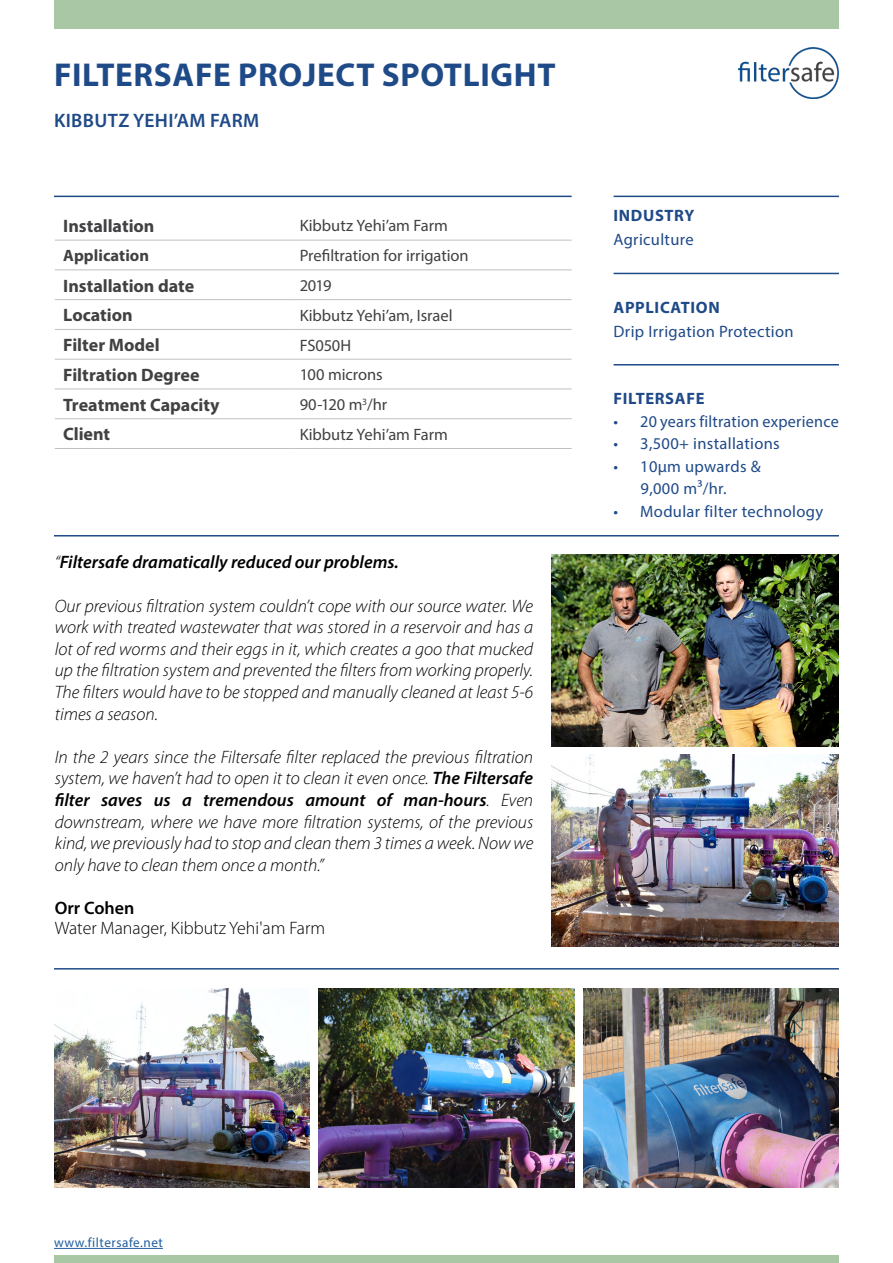
<style>
.page{position:relative;width:893px;height:1263px;background:#fff}
.page>*{position:absolute;margin:0;border:0;box-sizing:border-box;transform-origin:0 0}
.t1{font:700 33.15px "Myriad Pro";letter-spacing:.02em;color:#1f4a88}
.t2{font:600 19.5px "Myriad Pro";letter-spacing:.02em;color:#1f4a88}
.t3{font:italic 300 18px/21.6px "Myriad Pro";color:#000;text-align:justify}
.t4{font:700 18px "Myriad Pro";color:#414042}
.t5{font:italic 600 18px "Myriad Pro";color:#000}
.t6{font:300 18px "Myriad Pro";color:#000}
.t7{font:600 18px "Myriad Pro";color:#000}
.t8{font:16.5px/22.5px "Myriad Pro";letter-spacing:.02em;color:#1f4a88}
.t9{font:16.5px "Myriad Pro";letter-spacing:-.005em;color:#414042}
.t10{font:700 16.5px "Myriad Pro";letter-spacing:.04em;color:#1f4a88}
.t11{font:700 16.5px "Myriad Pro";color:#414042}
.t12{font:13.5px "Myriad Pro";letter-spacing:.04em;color:#215e9e}
.t13{font:9.6px "Myriad Pro";color:#414042}
.s1{font-weight:300}
.s2{font-weight:600}
</style>
<div class="page">
<hr style="left:55px;top:270px;width:236px;height:1px;background:#c1c0c0">
<hr style="left:291px;top:270px;width:281px;height:1px;background:#c1c0c0">
<hr style="left:55px;top:329px;width:236px;height:1px;background:#c1c0c0">
<hr style="left:291px;top:329px;width:281px;height:1px;background:#c1c0c0">
<hr style="left:55px;top:359px;width:236px;height:1px;background:#c1c0c0">
<hr style="left:291px;top:359px;width:281px;height:1px;background:#c1c0c0">
<hr style="left:55px;top:389px;width:236px;height:1px;background:#c1c0c0">
<hr style="left:291px;top:389px;width:281px;height:1px;background:#c1c0c0">
<hr style="left:55px;top:418px;width:236px;height:1px;background:#c1c0c0">
<hr style="left:291px;top:418px;width:281px;height:1px;background:#c1c0c0">
<hr style="left:55px;top:240px;width:236px;height:1px;background:#c1c0c0">
<hr style="left:291px;top:240px;width:281px;height:1px;background:#c1c0c0">
<hr style="left:55px;top:299px;width:236px;height:1px;background:#c1c0c0">
<hr style="left:55px;top:448px;width:236px;height:1px;background:#c1c0c0">
<hr style="left:291px;top:299px;width:281px;height:1px;background:#c1c0c0">
<hr style="left:291px;top:448px;width:281px;height:1px;background:#c1c0c0">
<hr style="left:614px;top:196px;width:225px;height:1px;background:#1f4a88">
<hr style="left:614px;top:273px;width:225px;height:1px;background:#1f4a88">
<hr style="left:54px;top:1248px;width:109px;height:1px;background:#215e9e">
<div style="left:54px;top:1255px;width:785px;height:8px;background:#a9c6a5"></div>
<div style="left:54px;top:0;width:785px;height:29px;background:#a9c6a5"></div>
<hr style="left:614px;top:364px;width:225px;height:1px;background:#1f4a88">
<img style="left:739px;top:48px;width:100px;height:51px">
<hr style="left:54px;top:535px;width:785px;height:1px;background:#1f4a88">
<hr style="left:54px;top:968px;width:785px;height:1px;background:#1f4a88">
<hr style="left:54px;top:196px;width:518px;height:1px;background:#1f4a88">
<img style="left:552px;top:555px;width:287px;height:191px">
<img style="left:552px;top:755px;width:287px;height:191px">
<img style="left:54px;top:988px;width:256px;height:199px">
<img style="left:319px;top:988px;width:255px;height:199px">
<img style="left:583px;top:988px;width:256px;height:199px">
<h1 class="t1" style="left:54px;top:53px;width:503px">FILTERSAFE PROJECT SPOTLIGHT</h1>
<p class="t2" style="left:54px;top:108px;width:207px">KIBBUTZ YEHI’AM FARM</p>
<p class="t4" style="left:63px;top:214px;width:93px">Installation</p>
<p class="t9" style="left:300px;top:215px;width:150px">Kibbutz Yehi’am Farm</p>
<p class="t11" style="left:63px;top:245px;width:87px">Application</p>
<p class="t9" style="left:300px;top:245px;width:170px">Prefiltration for irrigation</p>
<p class="t4" style="left:63px;top:274px;width:133px">Installation date</p>
<p class="t9" style="left:300px;top:275px;width:33px">2019</p>
<p class="t4" style="left:63px;top:303px;width:71px">Location</p>
<p class="t9" style="left:300px;top:305px;width:154px">Kibbutz Yehi’am, Israel</p>
<p class="t4" style="left:63px;top:333px;width:98px">Filter Model</p>
<p class="t9" style="left:300px;top:335px;width:53px">FS050H</p>
<p class="t4" style="left:63px;top:363px;width:138px">Filtration Degree</p>
<p class="t9" style="left:300px;top:365px;width:84px">100 microns</p>
<p class="t4" style="left:63px;top:393px;width:158px">Treatment Capacity</p>
<p class="t13" style="left:362px;top:395px;width:6px">3</p>
<p class="t9" style="left:300px;top:394px;width:89px">90-120 m /hr</p>
<p class="t4" style="left:63px;top:423px;width:48px">Client</p>
<p class="t9" style="left:300px;top:424px;width:150px">Kibbutz Yehi’am Farm</p>
<p class="t5" style="left:55px;top:551px;width:345px"><span class="s1">“</span>Filtersafe dramatically reduced our problems.</p>
<p class="t3" style="left:55px;top:595px;width:480px">Our previous filtration system couldnt’ cope with our source water. We work with treated wastewater that was stored in a reservoir and has a lot of red worms and their eggs in ,i t which creates a goo that mucked up the filtration system and prevented the filters from working properly.<br>The filters would have to be stopped and manually cleaned at least 5-6 times a season.</p>
<p class="t3" style="left:55px;top:746px;width:480px;text-align:right">In the 2 years since the Filtersafe filter replaced the previous filtration system, we havent’ had to open toit clean it even once. <span class="s2">The Filtersafe<br></span>Even</p>
<p class="t5" style="left:55px;top:788px;width:36px">filter</p>
<p class="t3" style="left:55px;top:811px;width:480px">downstream, where we have more filtration systems, of the previous kind, we previously had to stop and clean them 3 times a week. Now we only have to clean them once a month“.</p>
<p class="t7" style="left:55px;top:896px;width:81px">Orr Cohen</p>
<p class="t6" style="left:55px;top:918px;width:272px">Water Manager, Kibbutz Yehi'am Farm</p>
<p class="t5" style="left:377px;top:788px;width:17px">of</p>
<p class="t5" style="left:203px;top:788px;width:92px">tremendous</p>
<p class="t5" style="left:404px;top:788px;width:88px">man-hours<span class="s1">.</span></p>
<p class="t5" style="left:305px;top:788px;width:62px">amount</p>
<p class="t5" style="left:101px;top:788px;width:43px">saves</p>
<p class="t5" style="left:154px;top:788px;width:18px">us</p>
<p class="t5" style="left:182px;top:788px;width:11px">a</p>
<p class="t10" style="left:614px;top:205px;width:82px">INDUSTRY</p>
<p class="t8" style="left:614px;top:228px;width:82px">Agriculture</p>
<p class="t10" style="left:614px;top:296px;width:108px">APPLICATION</p>
<p class="t8" style="left:614px;top:320px;width:182px">Drip Irrigation Protection</p>
<p class="t10" style="left:614px;top:388px;width:92px">FILTERSAFE</p>
<p class="t8" style="left:640px;top:410px;width:200px">20 years filtration experience</p>
<p class="t8" style="left:614px;top:410px;width:6px">•</p>
<p class="t8" style="left:614px;top:432px;width:6px">•</p>
<p class="t8" style="left:614px;top:455px;width:6px">•</p>
<p class="t8" style="left:614px;top:500px;width:6px">•</p>
<p class="t8" style="left:640px;top:432px;width:141px">3,500+ installations</p>
<p class="t8" style="left:640px;top:455px;width:122px">10µm upwards &amp;</p>
<p class="t8" style="left:640px;top:477px;width:184px">9,000 m³/hr.<br>Modular filter technology</p>
<p class="t12" style="left:54px;top:1234px;width:110px">www.filtersafe.net</p>
</div>
